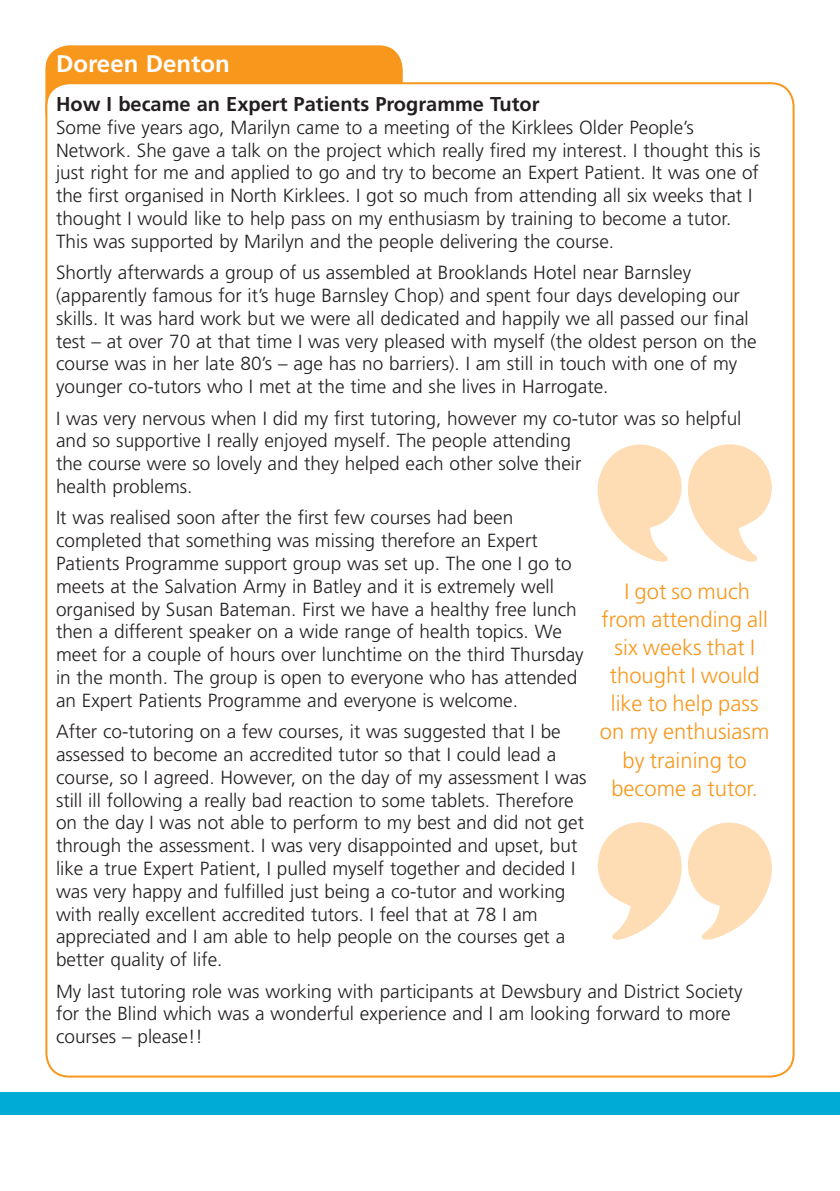
<style>
.page{position:relative;width:840px;height:1191px;background:#fff}
.page>*{position:absolute;margin:0;border:0;box-sizing:border-box;transform-origin:0 0}
.patient_name{font:700 24px "Frutiger";color:#fff}
.quotes{font:300 22px/28px "Frutiger";color:#f7981d;text-align:center}
.subhead_3{font:700 20px "Frutiger";color:#231f20}
.body_text{font:300 19px/22.8px "Frutiger";color:#231f20}
</style>
<div class="page">
<div style="left:0;top:1092px;width:839px;height:23px;background:#00acd5"></div>
<div style="left:45px;top:45px;width:357px;height:91px;background:#f7981d;border-radius:24px"></div>
<div style="left:46px;top:83px;width:747px;height:993px;background:#fff;border-radius:23px"></div>
<svg style="left:597px;top:444px;width:174px;height:118px"></svg>
<svg style="left:597px;top:822px;width:174px;height:118px"></svg>
<p class="patient_name" style="left:56px;top:50px;width:175px">Doreen Denton</p>
<p class="subhead_3" style="left:56px;top:92px;width:484px">How I became an Expert Patients Programme Tutor</p>
<p class="body_text" style="left:56px;top:116px;width:705px">Some five years ago, Marilyn came to a meeting of the Kirklees Older People’s Network. She gave a talk on the project which really fired my interest. I thought this is just right for me and applied to go and try to become an Expert Patient. It was one of the first organised in North Kirklees. I got so much from attending all six weeks that I thought I would like to help pass on my enthusiasm by training to become a tutor.<br>This was supported by Marilyn and the people delivering the course.</p>
<p class="body_text" style="left:56px;top:261px;width:701px">Shortly afterwards a group of us assembled at Brooklands Hotel near Barnsley (apparently famous for it’s huge Barnsley Chop) and spent four days developing our skills. It was hard work but we were all dedicated and happily we all passed our final test – at over 70 at that time I was very pleased with myself (the oldest person on the course was in her late 80’s – age has no barriers). I am still in touch with one of my younger co-tutors who I met at the time and she lives in Harrogate.</p>
<p class="body_text" style="left:56px;top:406px;width:686px">I was very nervous when I did my first tutoring, however my co-tutor was so helpful and so supportive I really enjoyed myself. The people attending<br>the course were so lovely and they helped each other solve their<br>health problems.</p>
<p class="body_text" style="left:56px;top:506px;width:529px">It was realised soon after the first few courses had been completed that something was missing therefore an Expert Patients Programme support group was set up. The one I go to meets at the Salvation Army in Batley and it is extremely well organised by Susan Bateman. First we have a healthy free lunch then a different speaker on a wide range of health topics. We meet for a couple of hours over lunchtime on the third Thursday in the month. The group is open to everyone who has attended an Expert Patients Programme and everyone is welcome.</p>
<p class="body_text" style="left:56px;top:720px;width:532px">After co-tutoring on a few courses, it was suggested that I be assessed to become an accredited tutor so that I could lead a course, so I agreed. However, on the day of my assessment I was still ill following a really bad reaction to some tablets. Therefore on the day I was not able to perform to my best and did not get through the assessment. I was very disappointed and upset, but like a true Expert Patient, I pulled myself together and decided I was very happy and fulfilled just being a co-tutor and working with really excellent accredited tutors. I feel that at 78 I am appreciated and I am able to help people on the courses get a better quality of life.</p>
<p class="body_text" style="left:56px;top:979px;width:687px">My last tutoring role was working with participants at Dewsbury and District Society for the Blind which was a wonderful experience and I am looking forward to more courses – please!!</p>
<p class="quotes" style="left:599px;top:578px;width:171px">I got so much from attending all six weeks that I thought I would like to help pass on my enthusiasm by training to become a tutor.</p>
</div>
